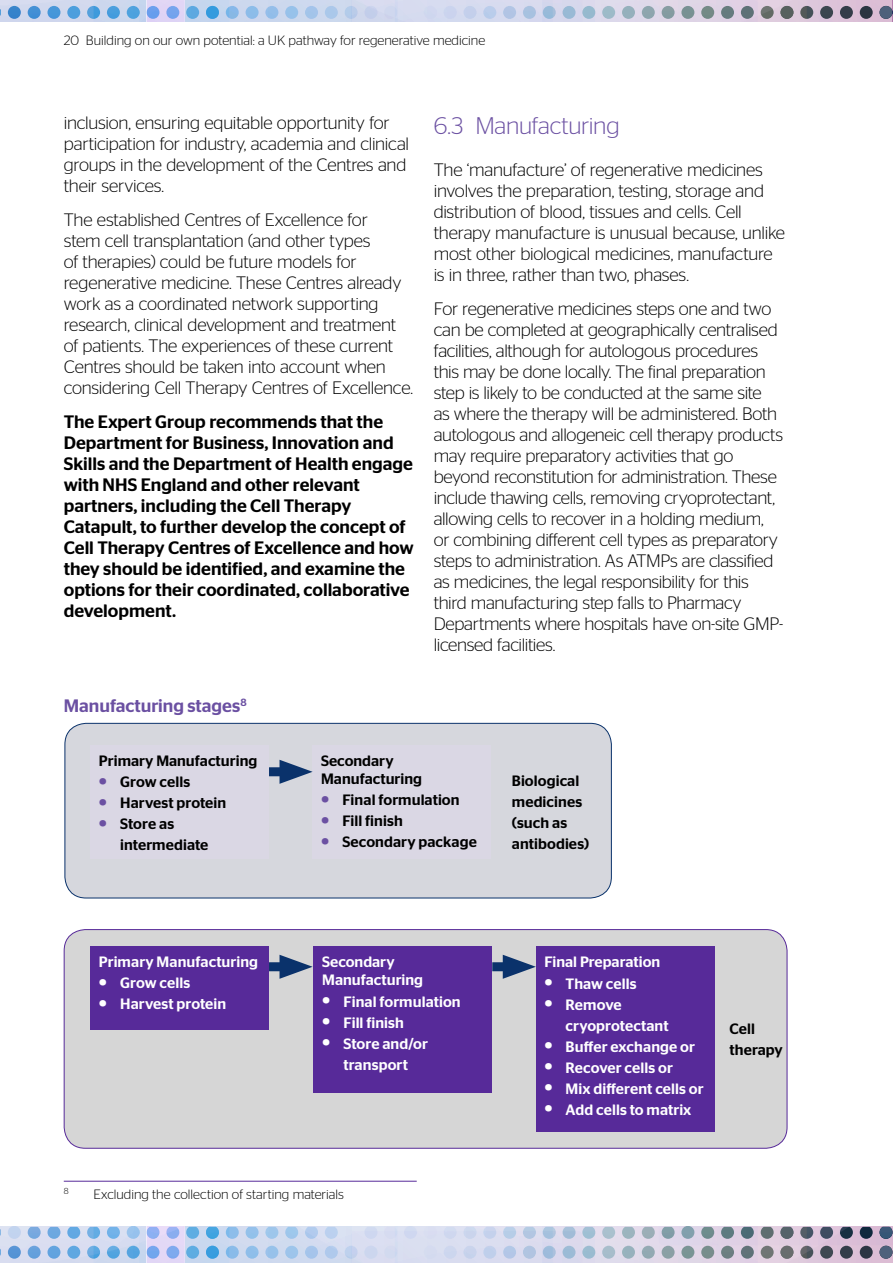
<style>
.page{position:relative;width:893px;height:1263px;background:#fff}
.page>*{position:absolute;margin:0;border:0;box-sizing:border-box;transform-origin:0 0}
.t1{font:300 24px "Stag Sans";letter-spacing:-.01em;color:#6b50a2}
.t2{font:300 18px/21px "Stag Sans";letter-spacing:-.015em;color:#000}
.t3{font:500 18px/21px "Stag Sans";color:#000}
.t4{font:500 18px "Stag Sans";color:#6b50a2}
.t5{font:500 15px/21px "Stag Sans";letter-spacing:.005em;color:#fff}
.t6{font:500 15px/21px "Stag Sans";letter-spacing:.005em;color:#000}
.t7{font:300 13.5px "Stag Sans";color:#000}
.t8{font:300 8.7px "Stag Sans";color:#000}
.s1{font-size:24px;color:#6b50a2}
.s2{font-size:24px}
</style>
<div class="page">
<svg style="left:0;top:1227px;width:893px;height:36px;background:#bcc6dd"></svg>
<svg style="left:0;top:0;width:893px;height:21px;background:#bac4dd"></svg>
<div style="left:65px;top:723px;width:546px;height:175px;background:#d6d7dd;border-radius:21px"></div>
<div style="left:65px;top:723px;width:547px;height:175px;border:1px solid #0a326b;border-radius:21px"></div>
<div style="left:90px;top:745px;width:179px;height:114px;background:#dad7e4"></div>
<div style="left:313px;top:745px;width:178px;height:114px;background:#dad7e4"></div>
<div style="left:269px;top:767px;width:24px;height:9px;background:#0a326b"></div>
<svg style="left:279px;top:760px;width:34px;height:24px"></svg>
<div style="left:64px;top:929px;width:723px;height:219px;background:#d6d6d6;border-radius:21px"></div>
<div style="left:64px;top:929px;width:723px;height:219px;border:1px solid #572a99;border-radius:21px"></div>
<div style="left:269px;top:962px;width:24px;height:9px;background:#0a326b"></div>
<svg style="left:279px;top:955px;width:34px;height:24px"></svg>
<div style="left:492px;top:962px;width:25px;height:9px;background:#0a326b"></div>
<svg style="left:503px;top:955px;width:33px;height:24px"></svg>
<div style="left:536px;top:946px;width:178px;height:185px;background:#572a99"></div>
<div style="left:90px;top:946px;width:179px;height:84px;background:#572a99"></div>
<div style="left:314px;top:946px;width:178px;height:147px;background:#572a99"></div>
<hr style="left:64px;top:1181px;width:353px;height:1px;background:#572a99">
<p class="t7" style="left:64px;top:33px;width:423px">20 Building on our own potential: a UK pathway for regenerative medicine</p>
<p class="t2" style="left:64px;top:112px;width:347px">inclusion, ensuring equitable opportunity for participation for industry, academia and clinical groups in the development of the Centres and their services.</p>
<p class="t2" style="left:64px;top:209px;width:351px">The established Centres of Excellence for<br>stem cell transplantation (and other types<br>of therapies) could be future models for regenerative medicine. These Centres already work as a coordinated network supporting research, clinical development and treatment of patients. The experiences of these current Centres should be taken into account when considering Cell Therapy Centres of Excellence.</p>
<p class="t3" style="left:64px;top:411px;width:351px">The Expert Group recommends that the Department for Business, Innovation and Skills and the Department of Health engage with NHS England and other relevant partners, including the Cell Therapy Catapult, to further develop the concept of Cell Therapy Centres of Excellence and how they should be identified, and examine the options for their coordinated, collaborative development.</p>
<h1 class="t1" style="left:434px;top:112px;width:187px">6.3 Manufacturing</h1>
<p class="t2" style="left:434px;top:159px;width:353px">The ‘manufacture’ of regenerative medicines involves the preparation, testing, storage and distribution of blood, tissues and cells. Cell therapy manufacture is unusual because, unlike most other biological medicines, manufacture is in three, rather than two, phases.</p>
<p class="t2" style="left:434px;top:298px;width:351px">For regenerative medicines steps one and two can be completed at geographically centralised facilities, although for autologous procedures this may be done locally. The final preparation step is likely to be conducted at the same site<br>as where the therapy will be administered. Both autologous and allogeneic cell therapy products may require preparatory activities that go beyond reconstitution for administration. These include thawing cells, removing cryoprotectant, allowing cells to recover in a holding medium, or combining different cell types as preparatory steps to administration. As ATMPs are classified as medicines, the legal responsibility for this third manufacturing step falls to Pharmacy Departments where hospitals have on-site GMP&shy;licensed facilities.</p>
<p class="t4" style="left:64px;top:696px;width:184px">Manufacturing stages<sup>8</sup></p>
<p class="t6" style="left:99px;top:750px;width:160px">Primary Manufacturing</p>
<p class="t6" style="left:99px;top:771px;width:93px"><span class="s1">•</span> Grow cells</p>
<p class="t6" style="left:99px;top:792px;width:129px"><span class="s1">•</span> Harvest protein</p>
<p class="t6" style="left:120px;top:813px;width:90px;text-indent:-21px"><span class="s1">•</span> Store as intermediate</p>
<p class="t6" style="left:321px;top:751px;width:102px;line-height:18px">Secondary<br>Manufacturing</p>
<p class="t6" style="left:321px;top:789px;width:140px"><span class="s1">•</span> Final formulation</p>
<p class="t6" style="left:321px;top:810px;width:83px"><span class="s1">•</span> Fill finish</p>
<p class="t6" style="left:321px;top:831px;width:157px"><span class="s1">•</span> Secondary package</p>
<p class="t6" style="left:512px;top:770px;width:79px">Biological medicines (such as antibodies)</p>
<p class="t5" style="left:99px;top:951px;width:161px">Primary Manufacturing</p>
<p class="t5" style="left:99px;top:972px;width:93px"><span class="s2">•</span> Grow cells</p>
<p class="t5" style="left:99px;top:993px;width:129px"><span class="s2">•</span> Harvest protein</p>
<p class="t5" style="left:322px;top:952px;width:102px;line-height:18px">Secondary<br>Manufacturing</p>
<p class="t5" style="left:322px;top:991px;width:140px"><span class="s2">•</span> Final formulation</p>
<p class="t5" style="left:322px;top:1012px;width:83px"><span class="s2">•</span> Fill finish</p>
<p class="t5" style="left:322px;top:1033px;width:107px;text-align:center"><span class="s2">•</span> Store and/or transport</p>
<p class="t8" style="left:64px;top:1186px;width:6px">8</p>
<p class="t7" style="left:94px;top:1187px;width:252px">Excluding the collection of starting materials</p>
<p class="t5" style="left:544px;top:951px;width:117px">Final Preparation</p>
<p class="t5" style="left:544px;top:973px;width:94px"><span class="s2">•</span> Thaw cells</p>
<p class="t5" style="left:566px;top:994px;width:105px;text-indent:-21px"><span class="s2">•</span> Remove cryoprotectant</p>
<p class="t5" style="left:544px;top:1036px;width:152px"><span class="s2">•</span> Buffer exchange or</p>
<p class="t5" style="left:544px;top:1057px;width:130px"><span class="s2">•</span> Recover cells or</p>
<p class="t5" style="left:544px;top:1078px;width:161px"><span class="s2">•</span> Mix different cells or</p>
<p class="t5" style="left:544px;top:1099px;width:149px"><span class="s2">•</span> Add cells to matrix</p>
<p class="t6" style="left:729px;top:1019px;width:55px">Cell therapy</p>
</div>
